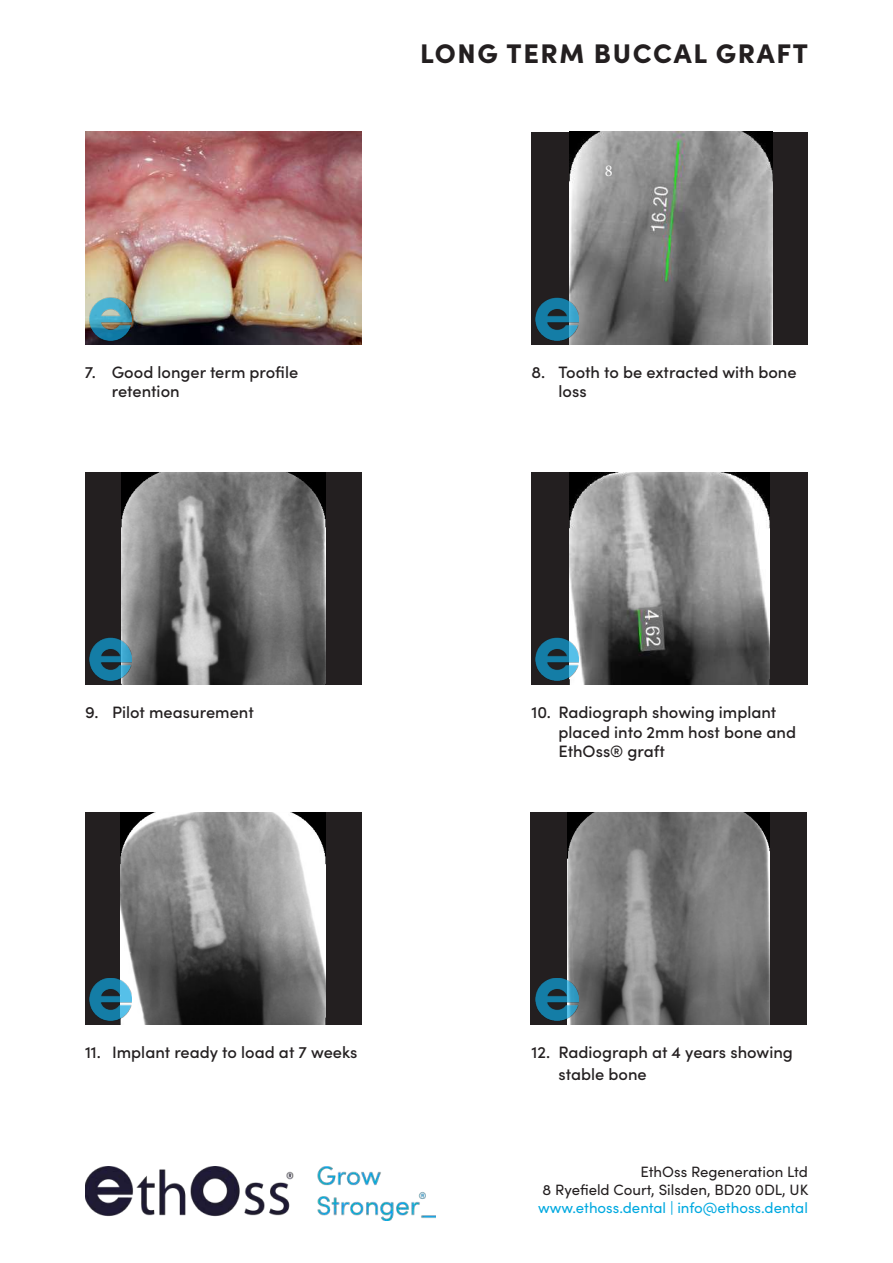
<style>
.page{position:relative;width:893px;height:1263px;background:#fff}
.page>*{position:absolute;margin:0;border:0;box-sizing:border-box;transform-origin:0 0}
.t1{font:900 27px "Sofia Pro";letter-spacing:.06em;color:#231f20}
.t2{font:500 16.5px/19.8px "Sofia Pro";color:#231f20}
.t3{font:16.5px "Minion Pro";color:#fff}
.t4{font:15px/18px "Sofia Pro";color:#231f20;text-align:right}
.t5{font:15px "Sofia Pro";color:#00a9e0}
</style>
<div class="page">
<div style="left:85px;top:472px;width:277px;height:213px;background:#231f20"></div>
<img style="left:121px;top:472px;width:204px;height:213px">
<div style="left:532px;top:472px;width:276px;height:213px;background:#231f20"></div>
<img style="left:570px;top:472px;width:199px;height:213px">
<div style="left:85px;top:812px;width:276px;height:213px;background:#231f20"></div>
<img style="left:120px;top:812px;width:206px;height:213px">
<div style="left:530px;top:812px;width:277px;height:213px;background:#231f20"></div>
<img style="left:568px;top:812px;width:201px;height:213px">
<div style="left:531px;top:132px;width:277px;height:212px;background:#231f20"></div>
<img style="left:570px;top:132px;width:203px;height:212px">
<img style="left:85px;top:132px;width:277px;height:212px">
<img style="left:85px;top:1167px;width:351px;height:53px">
<img style="left:89px;top:298px;width:43px;height:42px">
<img style="left:536px;top:298px;width:42px;height:42px">
<img style="left:89px;top:638px;width:43px;height:42px">
<img style="left:536px;top:638px;width:42px;height:42px">
<img style="left:89px;top:978px;width:43px;height:42px">
<img style="left:536px;top:978px;width:42px;height:42px">
<h1 class="t1" style="left:420px;top:32px;width:389px">LONG TERM BUCCAL GRAFT</h1>
<p class="t3" style="left:605px;top:159px;width:9px">8</p>
<p class="t2" style="left:112px;top:361px;width:188px;text-indent:-27px">7. Good longer term profile retention</p>
<p class="t2" style="left:558px;top:361px;width:240px;text-indent:-27px">8. Tooth to be extracted with bone loss</p>
<p class="t2" style="left:85px;top:701px;width:170px">9. Pilot measurement</p>
<p class="t2" style="left:558px;top:701px;width:239px;text-indent:-27px">10. Radiograph showing implant placed into 2mm host bone and<br>EthOss® graft</p>
<p class="t2" style="left:85px;top:1041px;width:274px">11. Implant ready to load at 7 weeks</p>
<p class="t2" style="left:558px;top:1040px;width:236px;line-height:21.6px;text-indent:-27px">12. Radiograph at 4 years showing stable bone</p>
<p class="t4" style="left:543px;top:1162px;width:267px">EthOss Regeneration Ltd<br>8 Ryefield Court, Silsden, BD20 0DL, UK</p>
<p class="t5" style="left:538px;top:1197px;width:271px">www.ethoss.dental | info@ethoss.dental</p>
</div>
